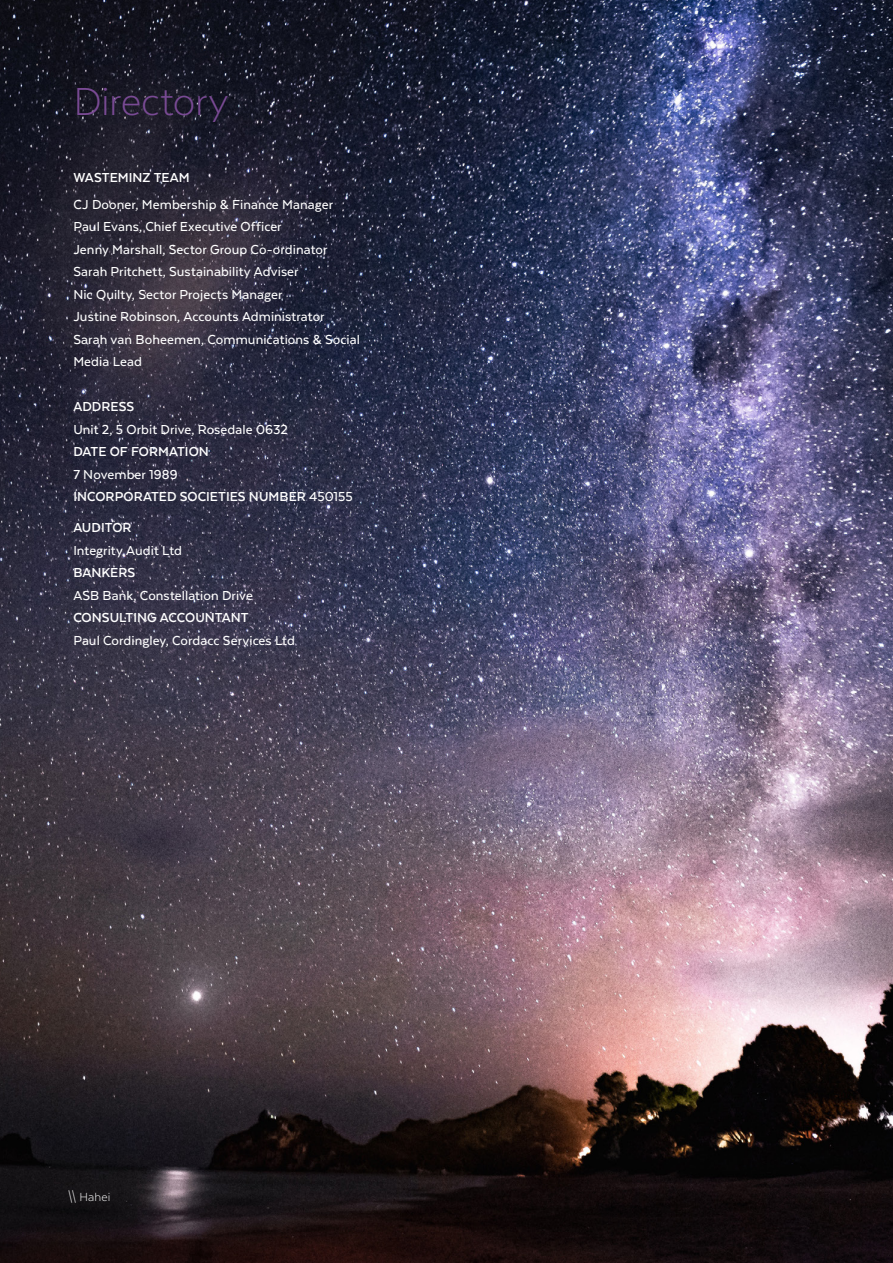
<style>
.page{position:relative;width:893px;height:1263px;background:#fff}
.page>*{position:absolute;margin:0;border:0;box-sizing:border-box;transform-origin:0 0}
.t1{font:300 45px "Texta";letter-spacing:-.01em;color:#794a94}
.t2{font:500 15px/22.5px "Texta";letter-spacing:.005em;color:#fff}
.t3{font:700 15px/22.5px "Texta";letter-spacing:.005em;color:#fff}
.t4{font:300 13.5px "Texta";letter-spacing:.005em;color:#fff}
.s1{font-weight:500}
</style>
<div class="page">
<img style="left:0;top:0;width:893px;height:1263px">
<h1 class="t1" style="left:73px;top:78px;width:156px">Directory</h1>
<p class="t3" style="left:73px;top:166px;width:118px">WASTEMINZ TEAM</p>
<p class="t2" style="left:73px;top:193px;width:288px">CJ Dooner, Membership &amp; Finance Manager Paul Evans, Chief Executive Officer<br>Jenny Marshall, Sector Group Co-ordinator Sarah Pritchett, Sustainability Adviser<br>Nic Quilty, Sector Projects Manager<br>Justine Robinson, Accounts Administrator Sarah van Boheemen, Communications &amp; Social Media Lead</p>
<p class="t3" style="left:73px;top:395px;width:62px">ADDRESS</p>
<p class="t2" style="left:73px;top:418px;width:216px">Unit 2, 5 Orbit Drive, Rosedale 0632</p>
<p class="t3" style="left:73px;top:440px;width:137px">DATE OF FORMATION</p>
<p class="t3" style="left:73px;top:463px;width:281px"><span class="s1">7 November 1989<br></span>INCORPORATED SOCIETIES NUMBER <span class="s1">450155</span></p>
<p class="t3" style="left:73px;top:517px;width:60px">AUDITOR</p>
<p class="t2" style="left:73px;top:539px;width:110px">Integrity Audit Ltd</p>
<p class="t3" style="left:73px;top:562px;width:63px">BANKERS</p>
<p class="t2" style="left:73px;top:584px;width:181px">ASB Bank, Constellation Drive</p>
<p class="t3" style="left:73px;top:607px;width:177px">CONSULTING ACCOUNTANT</p>
<p class="t2" style="left:73px;top:629px;width:223px">Paul Cordingley, Cordacc Services Ltd</p>
<p class="t4" style="left:68px;top:1190px;width:44px">\\ Hahei</p>
</div>
